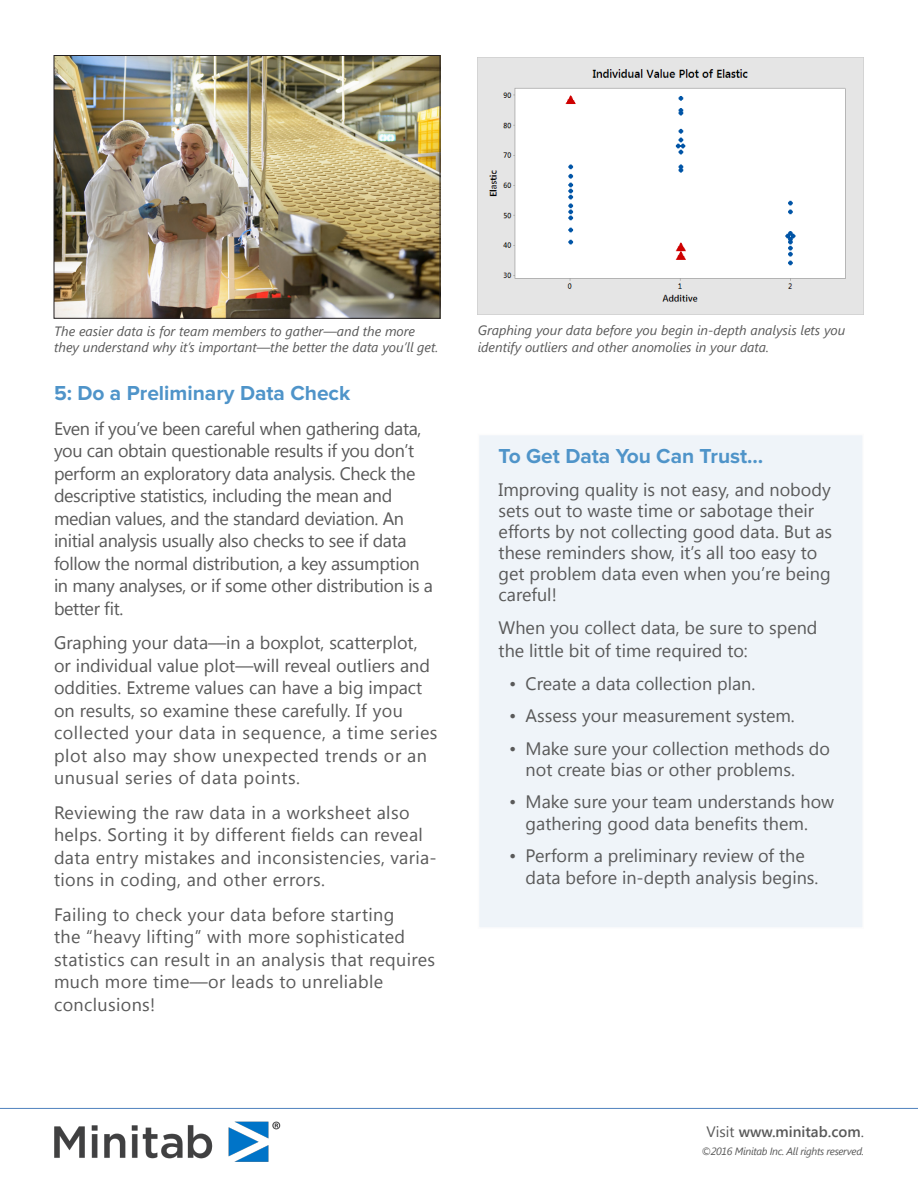
<style>
.page{position:relative;width:918px;height:1188px;background:#fff}
.page>*{position:absolute;margin:0;border:0;box-sizing:border-box;transform-origin:0 0}
.Head1{font:700 21px "Proxima Nova";color:#4f94c9}
.Paragraph{font:18px/22.5px "Segoe UI";color:#595959}
.Paragraph-2{font:18px/22.5px "Segoe UI";letter-spacing:-.02em;color:#595959}
.Paragraph-3{font:18px/22.5px "Segoe UI";letter-spacing:.02em;color:#595959}
.Paragraph-4{font:600 15px "Segoe UI";color:#595959}
.t1{font:italic 13.5px/16.5px "Segoe UI";color:#595959}
.Paragraph-5{font:italic 10.5px "Segoe UI";letter-spacing:-.03em;color:#595959}
.s1{font-weight:400}
</style>
<div class="page">
<div style="left:478px;top:434px;width:386px;height:495px;background:#eff4f9;border:2px solid #e0e1e3"></div>
<img style="left:54px;top:1121px;width:227px;height:41px">
<hr style="left:0;top:1108px;width:918px;height:1px;background:#4e81be">
<img style="left:56px;top:57px;width:382px;height:259px">
<div style="left:54px;top:55px;width:386px;height:263px;border:1px solid #231f20"></div>
<img style="left:478px;top:57px;width:386px;height:258px">
<p class="t1" style="left:54px;top:322px;width:386px">The easier data is for team members to gather—and the more they understand why it’s important—the better the data you’ll get.</p>
<p class="t1" style="left:478px;top:322px;width:369px">Graphing your data before you begin in-depth analysis lets you identify outliers and other anomolies in your data.</p>
<p class="Head1" style="left:54px;top:381px;width:298px">5: Do a Preliminary Data Check</p>
<p class="Paragraph-2" style="left:54px;top:416px;width:381px">Even if you’ve been careful when gathering data, you can obtain questionable results if you don’t perform an exploratory data analysis. Check the descriptive statistics, including the mean and median values, and the standard deviation. An initial analysis usually also checks to see if data follow the normal distribution, a key assumption in many analyses, or if some other distribution is a better fit.</p>
<p class="Paragraph" style="left:54px;top:631px;width:385px">Graphing your data—in a boxplot, scatterplot, or individual value plot—will reveal outliers and oddities. Extreme values can have a big impact on results, so examine these carefully. If you collected your data in sequence, a time series plot also may show unexpected trends or an unusual series of data points.</p>
<p class="Paragraph-3" style="left:54px;top:800px;width:384px">Reviewing the raw data in a worksheet also helps. Sorting it by different fields can reveal data entry mistakes and inconsistencies, varia&shy;tions in coding, and other errors.</p>
<p class="Paragraph-3" style="left:54px;top:902px;width:383px">Failing to check your data before starting<br>the “heavy lifting” with more sophisticated statistics can result in an analysis that requires much more time—or leads to unreliable conclusions!</p>
<p class="Head1" style="left:499px;top:444px;width:266px">To Get Data You Can Trust…</p>
<p class="Paragraph" style="left:499px;top:479px;width:335px;line-height:21px">Improving quality is not easy, and nobody sets out to waste time or sabotage their efforts by not collecting good data. But as these reminders show, it’s all too easy to get problem data even when you’re being careful!</p>
<p class="Paragraph" style="left:499px;top:616px;width:320px">When you collect data, be sure to spend the little bit of time required to:</p>
<p class="Paragraph" style="left:509px;top:672px;width:248px">• Create a data collection plan.</p>
<p class="Paragraph" style="left:509px;top:704px;width:287px">• Assess your measurement system.</p>
<p class="Paragraph" style="left:526px;top:737px;width:306px;line-height:21.6px;text-indent:-16px">• Make sure your collection methods do not create bias or other problems.</p>
<p class="Paragraph" style="left:509px;top:790px;width:327px;line-height:21.6px;text-align:center">• Make sure your team understands how gathering good data benefits them.</p>
<p class="Paragraph" style="left:526px;top:844px;width:294px;line-height:21.6px;text-indent:-16px">• Perform a preliminary review of the data before in-depth analysis begins.</p>
<p class="Paragraph-4" style="left:707px;top:1121px;width:159px"><span class="s1">Visit</span> www.minitab.com<span class="s1">.</span></p>
<p class="Paragraph-5" style="left:702px;top:1144px;width:164px">©2016 Minitab Inc. All rights reserved.</p>
</div>
